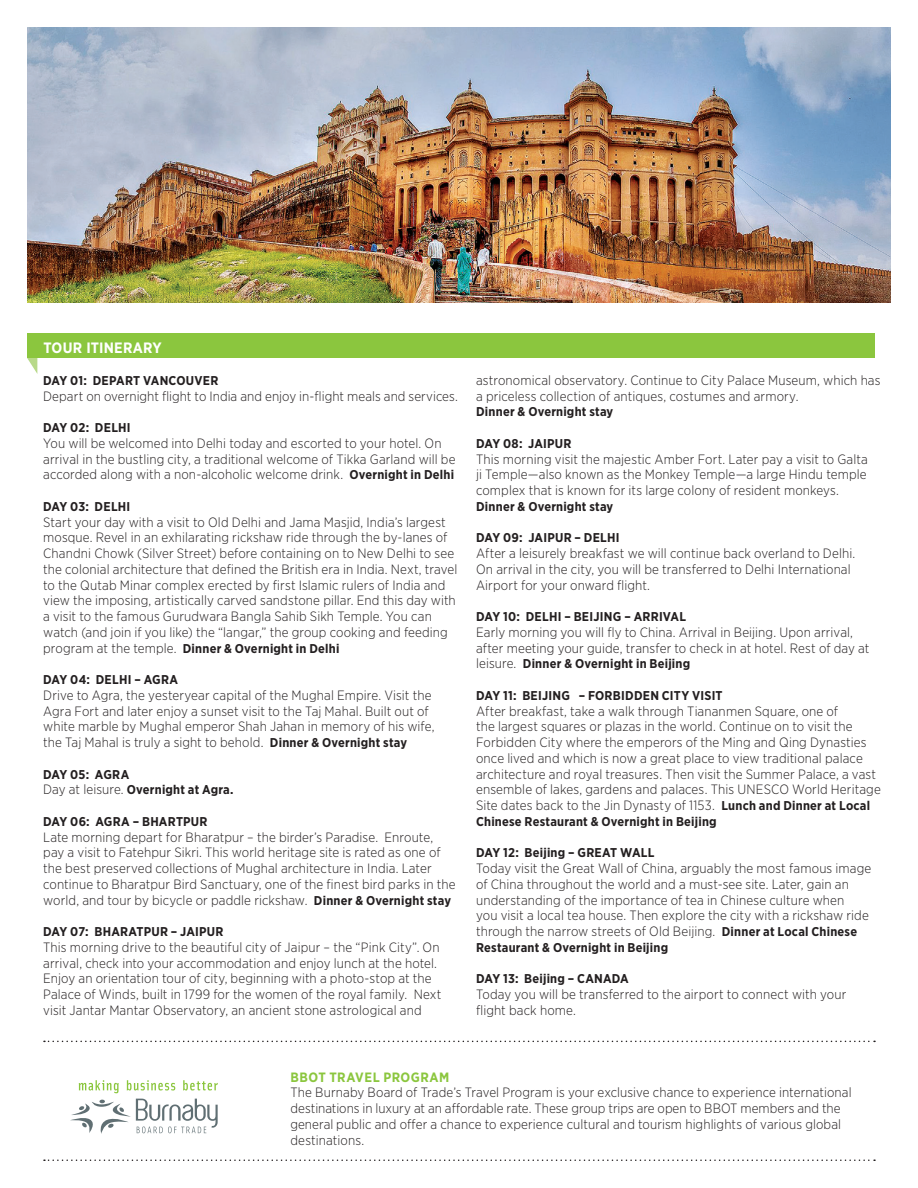
<style>
.page{position:relative;width:918px;height:1188px;background:#fff}
.page>*{position:absolute;margin:0;border:0;box-sizing:border-box;transform-origin:0 0}
.t1{font:700 15px "Gotham Narrow";letter-spacing:.015em;color:#fff}
.body_copy{font:300 13.5px/15.8px "Gotham Narrow";letter-spacing:.005em;color:#231f20}
.body_copy-2{font:700 13.5px "Gotham Narrow";letter-spacing:.035em;color:#8bc63e}
.body_copy-3{font:700 12.75px "Gotham Narrow";letter-spacing:.015em;color:#231f20}
.s1{font-weight:700;font-size:12.75px}
.s2{font-weight:300;font-size:13.5px}
</style>
<div class="page">
<svg style="left:27px;top:358px;width:10px;height:15px"></svg>
<div style="left:27px;top:333px;width:848px;height:25px;background:#8bc63e"></div>
<img style="left:27px;top:27px;width:864px;height:275px">
<svg style="left:44px;top:1041px;width:831px;height:1px"></svg>
<svg style="left:44px;top:1160px;width:831px;height:1px"></svg>
<svg style="left:70px;top:1099px;width:148px;height:35px"></svg>
<svg style="left:79px;top:1080px;width:40px;height:13px"></svg>
<svg style="left:127px;top:1080px;width:48px;height:11px"></svg>
<svg style="left:183px;top:1080px;width:35px;height:11px"></svg>
<p class="t1" style="left:43px;top:338px;width:120px">TOUR ITINERARY</p>
<p class="body_copy-3" style="left:43px;top:372px;width:177px">DAY 01: DEPART VANCOUVER</p>
<p class="body_copy" style="left:43px;top:388px;width:416px">Depart on overnight flight to India and enjoy in-flight meals and services.</p>
<p class="body_copy-3" style="left:43px;top:419px;width:89px">DAY 02: DELHI</p>
<p class="body_copy" style="left:43px;top:435px;width:414px">You will be welcomed into Delhi today and escorted to your hotel. On arrival in the bustling city, a traditional welcome of Tikka Garland will be accorded along with a non-alcoholic welcome drink. <span class="s1">Overnight in Delhi</span></p>
<p class="body_copy-3" style="left:43px;top:498px;width:89px">DAY 03: DELHI</p>
<p class="body_copy" style="left:43px;top:514px;width:416px">Start your day with a visit to Old Delhi and Jama Masjid, India’s largest mosque. Revel in an exhilarating rickshaw ride through the by-lanes of Chandni Chowk (Silver Street) before containing on to New Delhi to see the colonial architecture that defined the British era in India. Next, travel to the Qutab Minar complex erected by first Islamic rulers of India and view the imposing, artistically carved sandstone pillar. End this day with a visit to the famous Gurudwara Bangla Sahib Sikh Temple. You can watch (and join if you like) the “langar,” the group cooking and feeding</p>
<p class="body_copy-3" style="left:43px;top:640px;width:298px"><span class="s2">program at the temple.</span> Dinner &amp; Overnight in Delhi</p>
<p class="body_copy-3" style="left:43px;top:671px;width:136px">DAY 04: DELHI – AGRA</p>
<p class="body_copy" style="left:43px;top:687px;width:393px">Drive to Agra, the yesteryear capital of the Mughal Empire. Visit the Agra Fort and later enjoy a sunset visit to the Taj Mahal. Built out of white marble by Mughal emperor Shah Jahan in memory of his wife, the Taj Mahal is truly a sight to behold. <span class="s1">Dinner &amp; Overnight stay</span></p>
<p class="body_copy-3" style="left:43px;top:766px;width:88px">DAY 05: AGRA</p>
<p class="body_copy-3" style="left:43px;top:782px;width:192px"><span class="s2">Day at leisure.</span> Overnight at Agra.</p>
<p class="body_copy-3" style="left:43px;top:813px;width:166px">DAY 06: AGRA – BHARTPUR</p>
<p class="body_copy" style="left:43px;top:829px;width:414px">Late morning depart for Bharatpur – the birder’s Paradise. Enroute, pay a visit to Fatehpur Sikri. This world heritage site is rated as one of the best preserved collections of Mughal architecture in India. Later continue to Bharatpur Bird Sanctuary, one of the finest bird parks in the world, and tour by bicycle or paddle rickshaw. <span class="s1">Dinner &amp; Overnight stay</span></p>
<p class="body_copy-3" style="left:43px;top:923px;width:182px">DAY 07: BHARATPUR – JAIPUR</p>
<p class="body_copy" style="left:43px;top:939px;width:400px">This morning drive to the beautiful city of Jaipur – the “Pink City”. On arrival, check into your accommodation and enjoy lunch at the hotel.<br>Enjoy an orientation tour of city, beginning with a photo-stop at the Palace of Winds, built in 1799 for the women of the royal family. Next visit Jantar Mantar Observatory, an ancient stone astrological and</p>
<p class="body_copy" style="left:476px;top:372px;width:406px">astronomical observatory. Continue to City Palace Museum, which has a priceless collection of antiques, costumes and armory.</p>
<p class="body_copy-3" style="left:476px;top:404px;width:139px">Dinner &amp; Overnight stay</p>
<p class="body_copy-3" style="left:476px;top:435px;width:97px">DAY 08: JAIPUR</p>
<p class="body_copy" style="left:476px;top:451px;width:393px;text-align:justify">This morning visit the majestic Amber Fort. Later pay a visit to Galta ji Temple—also known as the Monkey Temple—a large Hindu temple complex that is known for its large colony of resident monkeys.</p>
<p class="body_copy-3" style="left:476px;top:498px;width:139px">Dinner &amp; Overnight stay</p>
<p class="body_copy-3" style="left:476px;top:530px;width:145px">DAY 09: JAIPUR – DELHI</p>
<p class="body_copy" style="left:476px;top:545px;width:381px">After a leisurely breakfast we will continue back overland to Delhi.<br>On arrival in the city, you will be transferred to Delhi International<br>Airport for your onward flight.</p>
<p class="body_copy-3" style="left:476px;top:608px;width:212px">DAY 10: DELHI – BEIJING – ARRIVAL</p>
<p class="body_copy" style="left:476px;top:624px;width:395px">Early morning you will fly to China. Arrival in Beijing. Upon arrival, after meeting your guide, transfer to check in at hotel. Rest of day at</p>
<p class="body_copy-3" style="left:476px;top:656px;width:216px"><span class="s2">leisure.</span> Dinner &amp; Overnight in Beijing</p>
<p class="body_copy-3" style="left:476px;top:687px;width:248px">DAY 11: BEIJING – FORBIDDEN CITY VISIT</p>
<p class="body_copy" style="left:476px;top:703px;width:406px">After breakfast, take a walk through Tiananmen Square, one of<br>the largest squares or plazas in the world. Continue on to visit the Forbidden City where the emperors of the Ming and Qing Dynasties once lived and which is now a great place to view traditional palace architecture and royal treasures. Then visit the Summer Palace, a vast ensemble of lakes, gardens and palaces. This UNESCO World Heritage Site dates back to the Jin Dynasty of 1153. <span class="s1">Lunch and Dinner at Local</span></p>
<p class="body_copy-3" style="left:476px;top:813px;width:242px">Chinese Restaurant &amp; Overnight in Beijing</p>
<p class="body_copy-3" style="left:476px;top:845px;width:180px">DAY 12: Beijing – GREAT WALL</p>
<p class="body_copy" style="left:476px;top:860px;width:397px">Today visit the Great Wall of China, arguably the most famous image of China throughout the world and a must-see site. Later, gain an understanding of the importance of tea in Chinese culture when<br>you visit a local tea house. Then explore the city with a rickshaw ride through the narrow streets of Old Beijing. <span class="s1">Dinner at Local Chinese</span></p>
<p class="body_copy-3" style="left:476px;top:939px;width:194px">Restaurant &amp; Overnight in Beijing</p>
<p class="body_copy-3" style="left:476px;top:971px;width:154px">DAY 13: Beijing – CANADA</p>
<p class="body_copy" style="left:476px;top:986px;width:372px">Today you will be transferred to the airport to connect with your flight back home.</p>
<p class="body_copy-2" style="left:291px;top:1068px;width:160px">BBOT TRAVEL PROGRAM</p>
<p class="body_copy" style="left:291px;top:1085px;width:563px">The Burnaby Board of Trade’s Travel Program is your exclusive chance to experience international destinations in luxury at an affordable rate. These group trips are open to BBOT members and the general public and offer a chance to experience cultural and tourism highlights of various global destinations.</p>
</div>
